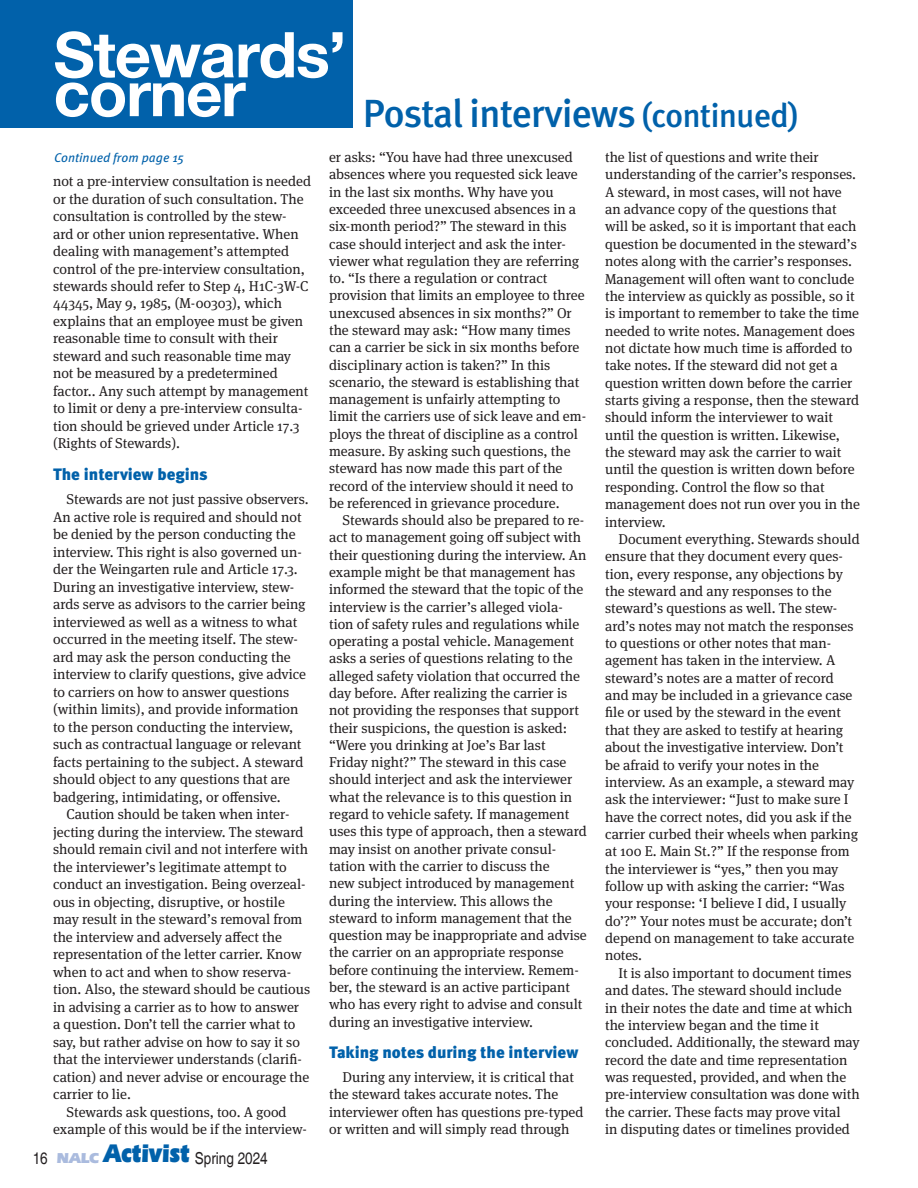
<style>
.page{position:relative;width:918px;height:1188px;background:#fff}
.page>*{position:absolute;margin:0;border:0;box-sizing:border-box;transform-origin:0 0}
.t1{font:700 63.45px "Helvetica Neue";letter-spacing:-.02em;color:#fff}
.Headline{font:500 39.3px "Meta Pro";letter-spacing:-.035em;color:#0161aa}
.t2{font:900 26.55px "Eras IT Cby BT";letter-spacing:-.01em;color:#0161aa;scale:.83 1}
.Breaker{font:900 16.5px "Meta Pro";color:#0161aa}
.t3{font:condensed 16.5px "Helvetica";color:#231f20}
.t4{font:900 15px "Eras IT Cby BT";color:#aabbde}
.News_body_text{font:14.25px/17.4px "Meta Serif Pro";color:#231f20}
.t5{font:italic 12.75px "Meta Pro";color:#0161aa}
.s1{font-size:33.3px}
</style>
<div class="page">
<div style="left:0;top:0;width:352px;height:127px;background:#0161aa"></div>
<p class="t1" style="left:54px;top:5px;width:294px">Stewards’</p>
<p class="t1" style="left:54px;top:44px;width:194px">corner</p>
<p class="t5" style="left:54px;top:148px;width:132px">Continued from page 15</p>
<p class="Headline" style="left:363px;top:83px;width:437px">Postal interviews <span class="s1">(continued)</span></p>
<p class="News_body_text" style="left:329px;top:148px;width:259px">er asks: “You have had three unexcused absences where you requested sick leave in the last six months. Why have you exceeded three unexcused absences in a six-month period?” The steward in this case should interject and ask the inter&shy;viewer what regulation they are referring to. “Is there a regulation or contract provision that limits an employee to three unexcused absences in six months?” Or the steward may ask: “How many times can a carrier be sick in six months before disciplinary action is taken?” In this scenario, the steward is establishing that management is unfairly attempting to limit the carriers use of sick leave and em&shy;ploys the threat of discipline as a control measure. By asking such questions, the steward has now made this part of the record of the interview should it need to be referenced in grievance procedure.</p>
<p class="News_body_text" style="left:329px;top:511px;width:259px;text-indent:14px">Stewards should also be prepared to re&shy;act to management going off subject with their questioning during the interview. An example might be that management has informed the steward that the topic of the interview is the carrier’s alleged viola&shy;tion of safety rules and regulations while operating a postal vehicle. Management asks a series of questions relating to the alleged safety violation that occurred the day before. After realizing the carrier is not providing the responses that support their suspicions, the question is asked: “Were you drinking at Joe’s Bar last Friday night?” The steward in this case should interject and ask the interviewer what the relevance is to this question in regard to vehicle safety. If management uses this type of approach, then a steward may insist on another private consul&shy;tation with the carrier to discuss the<br>new subject introduced by management during the interview. This allows the steward to inform management that the question may be inappropriate and advise the carrier on an appropriate response before continuing the interview. Remem&shy;ber, the steward is an active participant who has every right to advise and consult during an investigative interview.</p>
<p class="Breaker" style="left:329px;top:1039px;width:251px">Taking notes during the interview</p>
<p class="News_body_text" style="left:329px;top:1068px;width:256px;text-indent:14px">During any interview, it is critical that the steward takes accurate notes. The interviewer often has questions pre-typed or written and will simply read through</p>
<p class="News_body_text" style="left:605px;top:148px;width:257px">the list of questions and write their understanding of the carrier’s responses.<br>A steward, in most cases, will not have an advance copy of the questions that will be asked, so it is important that each question be documented in the steward’s notes along with the carrier’s responses.<br>Management will often want to conclude the interview as quickly as possible, so it is important to remember to take the time needed to write notes. Management does not dictate how much time is afforded to take notes. If the steward did not get a question written down before the carrier starts giving a response, then the steward should inform the interviewer to wait until the question is written. Likewise, the steward may ask the carrier to wait until the question is written down before responding. Control the flow so that management does not run over you in the interview.</p>
<p class="News_body_text" style="left:605px;top:530px;width:256px;text-indent:14px">Document everything. Stewards should ensure that they document every ques&shy;tion, every response, any objections by the steward and any responses to the steward’s questions as well. The stew&shy;ard’s notes may not match the responses to questions or other notes that man&shy;agement has taken in the interview. A steward’s notes are a matter of record and may be included in a grievance case file or used by the steward in the event that they are asked to testify at hearing about the investigative interview. Don’t be afraid to verify your notes in the interview. As an example, a steward may ask the interviewer: “Just to make sure I have the correct notes, did you ask if the carrier curbed their wheels when parking at 100 E. Main St.?” If the response from the interviewer is “yes,” then you may follow up with asking the carrier: “Was your response: ‘I believe I did, I usually do’?” Your notes must be accurate; don’t depend on management to take accurate notes.</p>
<p class="News_body_text" style="left:605px;top:963px;width:256px;text-indent:14px">It is also important to document times and dates. The steward should include<br>in their notes the date and time at which the interview began and the time it concluded. Additionally, the steward may record the date and time representation was requested, provided, and when the pre-interview consultation was done with the carrier. These facts may prove vital<br>in disputing dates or timelines provided</p>
<p class="News_body_text" style="left:53px;top:172px;width:259px">not a pre-interview consultation is needed or the duration of such consultation. The consultation is controlled by the stew-<br>ard or other union representative. When dealing with management’s attempted control of the pre-interview consultation, stewards should refer to Step 4, H1C-3W-C 44345, May 9, 1985, (M-00303), which explains that an employee must be given reasonable time to consult with their steward and such reasonable time may not be measured by a predetermined factor.. Any such attempt by management to limit or deny a pre-interview consulta&shy;tion should be grieved under Article 17.3 (Rights of Stewards).</p>
<p class="Breaker" style="left:53px;top:461px;width:156px">The interview begins</p>
<p class="News_body_text" style="left:53px;top:490px;width:257px;text-indent:14px">Stewards are not just passive observers.<br>An active role is required and should not be denied by the person conducting the interview. This right is also governed un&shy;der the Weingarten rule and Article 17.3.<br>During an investigative interview, stew&shy;ards serve as advisors to the carrier being interviewed as well as a witness to what occurred in the meeting itself. The stew&shy;ard may ask the person conducting the interview to clarify questions, give advice to carriers on how to answer questions (within limits), and provide information to the person conducting the interview, such as contractual language or relevant facts pertaining to the subject. A steward should object to any questions that are badgering, intimidating, or offensive.</p>
<p class="News_body_text" style="left:53px;top:805px;width:259px;text-indent:14px">Caution should be taken when inter&shy;jecting during the interview. The steward should remain civil and not interfere with the interviewer’s legitimate attempt to conduct an investigation. Being overzeal&shy;ous in objecting, disruptive, or hostile may result in the steward’s removal from the interview and adversely affect the representation of the letter carrier. Know when to act and when to show reserva&shy;tion. Also, the steward should be cautious in advising a carrier as to how to answer<br>a question. Don’t tell the carrier what to say, but rather advise on how to say it so that the interviewer understands (clarifi&shy;cation) and never advise or encourage the carrier to lie.</p>
<p class="News_body_text" style="left:53px;top:1102px;width:255px;text-align:center">Stewards ask questions, too. A good example of this would be if the interview-</p>
<p class="t3" style="left:33px;top:1148px;width:17px">16</p>
<p class="t4" style="left:57px;top:1148px;width:44px">NALC</p>
<p class="t2" style="left:104px;top:1137px;width:105px">Activist</p>
<p class="t3" style="left:195px;top:1148px;width:74px">Spring 2024</p>
</div>
